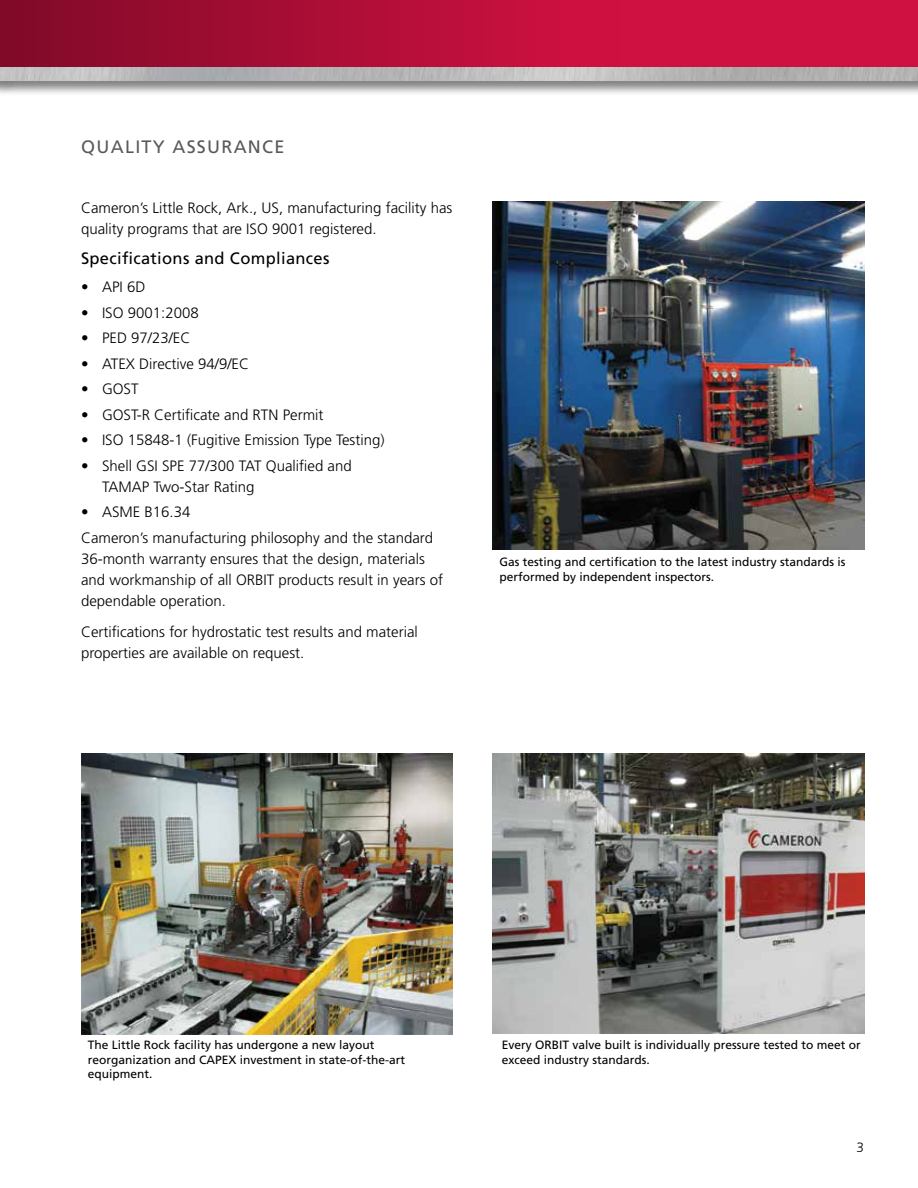
<style>
.page{position:relative;width:918px;height:1188px;background:#fff}
.page>*{position:absolute;margin:0;border:0;box-sizing:border-box;transform-origin:0 0}
.t1{font:18px "Frutiger LT Std";letter-spacing:.07em;color:#58595b}
.t2{font:16.5px "Frutiger LT Std";letter-spacing:.02em;color:#000}
.t3{font:300 15px/21px "Frutiger LT Std";color:#000}
.t4{font:300 13.5px "Frutiger LT Std";color:#000}
.t5{font:12px/14.4px "Frutiger LT Std";color:#000}
</style>
<div class="page">
<div style="left:0;top:0;width:918px;height:68px;background:#ce1141"></div>
<div style="left:0;top:0;width:621px;height:68px;background:linear-gradient(to right,#800a28,#d31142)"></div>
<div style="left:0;top:66px;width:918px;height:30px;background:#000;opacity:.5"></div>
<img style="left:0;top:68px;width:918px;height:13px">
<img style="left:81px;top:753px;width:372px;height:281px">
<img style="left:493px;top:753px;width:372px;height:281px">
<img style="left:493px;top:202px;width:372px;height:348px">
<p class="t1" style="left:81px;top:136px;width:205px">QUALITY ASSURANCE</p>
<p class="t3" style="left:81px;top:198px;width:373px">Cameron’s Little Rock, Ark., US, manufacturing facility has quality programs that are ISO 9001 registered.</p>
<p class="t2" style="left:81px;top:249px;width:250px">Specifications and Compliances</p>
<p class="t3" style="left:81px;top:277px;width:66px">• API 6D</p>
<p class="t3" style="left:81px;top:302px;width:119px">• ISO 9001:2008</p>
<p class="t3" style="left:81px;top:328px;width:111px">• PED 97/23/EC</p>
<p class="t3" style="left:81px;top:353px;width:170px">• ATEX Directive 94/9/EC</p>
<p class="t3" style="left:81px;top:379px;width:59px">• GOST</p>
<p class="t3" style="left:81px;top:404px;width:244px">• GOST-R Certificate and RTN Permit</p>
<p class="t3" style="left:81px;top:430px;width:305px">• ISO 15848-1 (Fugitive Emission Type Testing)</p>
<p class="t3" style="left:102px;top:455px;width:251px;text-indent:-21px">• Shell GSI SPE 77/300 TAT Qualified and<br>TAMAP Two-Star Rating</p>
<p class="t3" style="left:81px;top:499px;width:354px;line-height:25.5px">• ASME B16.34<br>Cameron’s manufacturing philosophy and the standard</p>
<p class="t3" style="left:81px;top:548px;width:364px">36-month warranty ensures that the design, materials and workmanship of all ORBIT products result in years of dependable operation.</p>
<p class="t3" style="left:81px;top:622px;width:338px">Certifications for hydrostatic test results and material properties are available on request.</p>
<p class="t5" style="left:500px;top:555px;width:348px">Gas testing and certification to the latest industry standards is performed by independent inspectors.</p>
<p class="t5" style="left:88px;top:1038px;width:319px">The Little Rock facility has undergone a new layout reorganization and CAPEX investment in state-of-the-art equipment.</p>
<p class="t5" style="left:502px;top:1038px;width:360px">Every ORBIT valve built is individually pressure tested to meet or exceed industry standards.</p>
<p class="t4" style="left:856px;top:1140px;width:9px">3</p>
</div>
